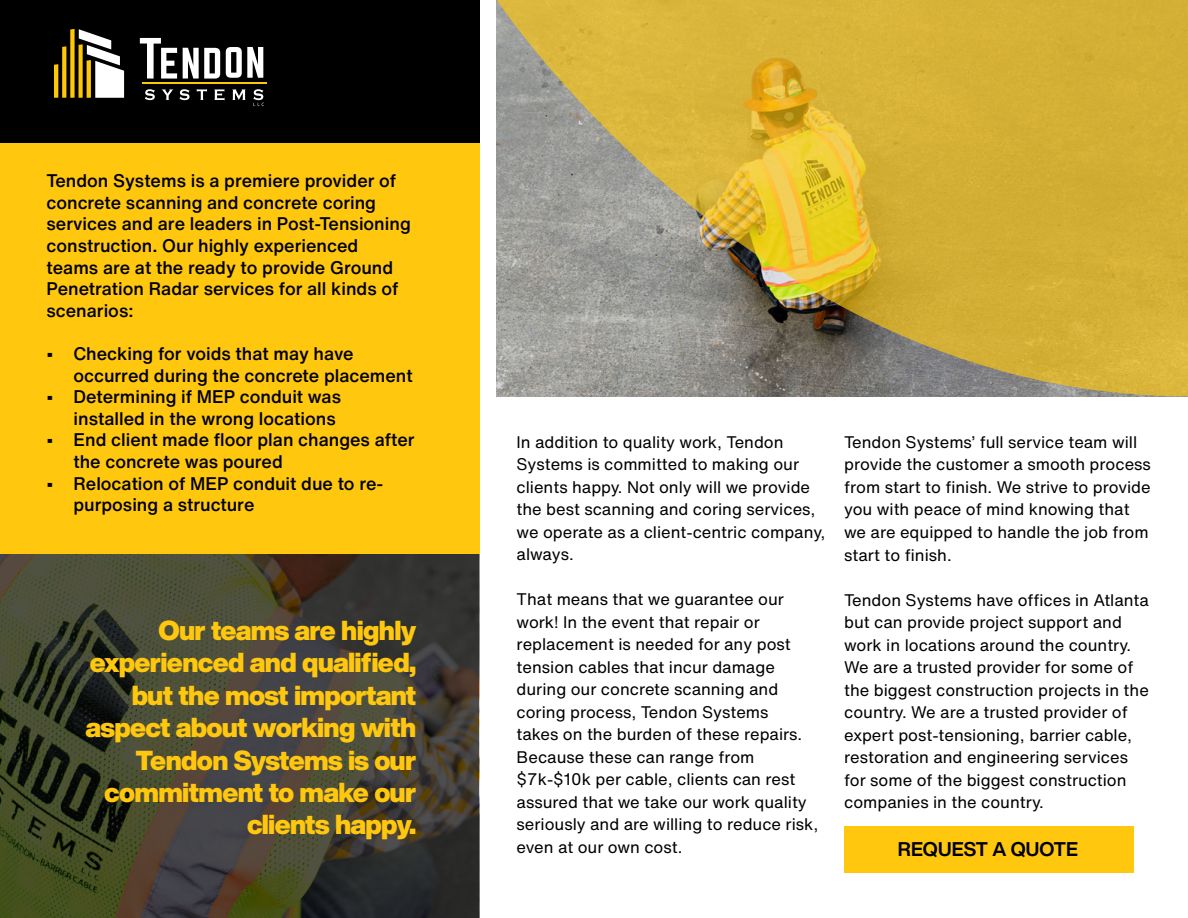
<style>
.page{position:relative;width:1188px;height:918px;background:#fff}
.page>*{position:absolute;margin:0;border:0;box-sizing:border-box;transform-origin:0 0}
.t1{font:900 27px/32.4px "Helvetica Now Display";letter-spacing:-.025em;color:#ffc80f;text-align:right}
.t2{font:700 19.5px "Helvetica Now Display";letter-spacing:.01em;color:#000}
.t3{font:500 18px/21.6px "Helvetica Now Text";color:#000}
.t4{font:16.5px/22.5px "Helvetica Now Text";color:#000}
</style>
<div class="page">
<div style="left:0;top:141px;width:480px;height:413px;background:#ffc80f"></div>
<svg style="left:0;top:554px;width:479px;height:364px;background:#403f31"></svg>
<div style="left:0;top:0;width:480px;height:143px;background:#000"></div>
<hr style="left:142px;top:82px;width:125px;height:2px;background:#ffc709">
<svg style="left:140px;top:38px;width:37px;height:41px"></svg>
<svg style="left:183px;top:48px;width:37px;height:31px"></svg>
<svg style="left:226px;top:47px;width:37px;height:31px"></svg>
<svg style="left:145px;top:89px;width:10px;height:11px"></svg>
<svg style="left:162px;top:89px;width:11px;height:11px"></svg>
<svg style="left:180px;top:89px;width:10px;height:11px"></svg>
<svg style="left:197px;top:89px;width:10px;height:11px"></svg>
<svg style="left:214px;top:89px;width:11px;height:11px"></svg>
<svg style="left:232px;top:89px;width:14px;height:11px"></svg>
<svg style="left:253px;top:89px;width:11px;height:17px"></svg>
<svg style="left:54px;top:29px;width:70px;height:69px"></svg>
<div style="left:844px;top:827px;width:290px;height:46px;background:#ffc80f"></div>
<svg style="left:497px;top:0;width:691px;height:396px;background:#c1a850"></svg>
<p class="t3" style="left:46px;top:169px;width:366px">Tendon Systems is a premiere provider of concrete scanning and concrete coring services and are leaders in Post-Tensioning construction. Our highly experienced teams are at the ready to provide Ground Penetration Radar services for all kinds of scenarios:</p>
<p class="t3" style="left:74px;top:342px;width:341px;text-indent:-27px">• Checking for voids that may have occurred during the concrete placement</p>
<p class="t3" style="left:74px;top:385px;width:269px;text-indent:-27px">• Determining if MEP conduit was installed in the wrong locations</p>
<p class="t3" style="left:74px;top:429px;width:343px;text-indent:-27px">• End client made floor plan changes after the concrete was poured</p>
<p class="t3" style="left:74px;top:472px;width:311px;text-indent:-27px">• Relocation of MEP conduit due to re&shy;purposing a structure</p>
<h1 class="t1" style="left:85px;top:614px;width:332px">Our teams are highly experienced and qualified, but the most important aspect about working with<br>Tendon Systems is our commitment to make our clients happy.</h1>
<p class="t4" style="left:517px;top:430px;width:310px">In addition to quality work, Tendon<br>Systems is committed to making our clients happy. Not only will we provide the best scanning and coring services, we operate as a client-centric company, always.</p>
<p class="t4" style="left:517px;top:588px;width:303px">That means that we guarantee our work! In the event that repair or replacement is needed for any post tension cables that incur damage during our concrete scanning and coring process, Tendon Systems<br>takes on the burden of these repairs.<br>Because these can range from $7k-$10k per cable, clients can rest assured that we take our work quality seriously and are willing to reduce risk, even at our own cost.</p>
<p class="t4" style="left:844px;top:430px;width:308px">Tendon Systems’ full service team will provide the customer a smooth process from start to finish. We strive to provide you with peace of mind knowing that we are equipped to handle the job from start to finish.</p>
<p class="t4" style="left:844px;top:588px;width:306px">Tendon Systems have offices in Atlanta but can provide project support and work in locations around the country.<br>We are a trusted provider for some of the biggest construction projects in the country. We are a trusted provider of expert post-tensioning, barrier cable, restoration and engineering services for some of the biggest construction companies in the country.</p>
<p class="t2" style="left:898px;top:836px;width:181px">REQUEST A QUOTE</p>
</div>
